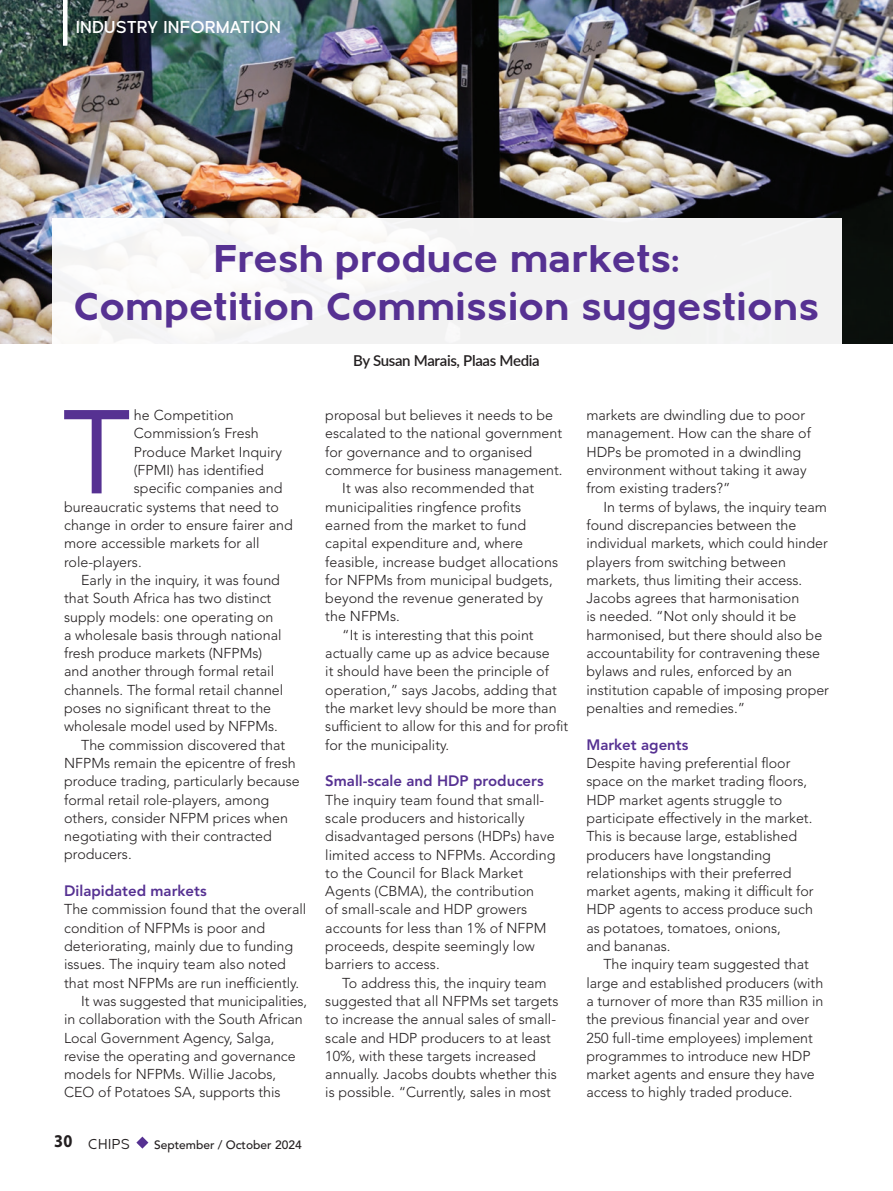
<style>
.page{position:relative;width:893px;height:1191px;background:#fff}
.page>*{position:absolute;margin:0;border:0;box-sizing:border-box;transform-origin:0 0}
.t1{font:117.6px "Avenir LT Std";color:#563192}
.t2{font:700 40.5px/48.6px "Metrisch";color:#563192;text-align:center}
.t3{font:500 18px "Metrisch";letter-spacing:.005em;color:#fff}
.t4{font:800 15px "Avenir LT Std";color:#563192}
.t5{font:600 15px "Lato";letter-spacing:-.02em;color:#231f20}
.t6{font:15px "Metrisch";letter-spacing:.035em;color:#231f20}
.t7{font:300 14.25px/18.3px "Avenir LT Std";color:#231f20}
.t8{font:500 12px "Avenir LT Std";color:#231f20}
.s1{font-family:"Myriad Pro";font-weight:700;font-size:18px}
</style>
<div class="page">
<svg style="left:136px;top:1136px;width:12px;height:12px"></svg>
<img style="left:0;top:0;width:893px;height:343px">
<div style="left:63px;top:0;width:5px;height:46px;background:#fff"></div>
<div style="left:52px;top:218px;width:790px;height:324px;background:linear-gradient(to right,#fdfdfd,#f9f9f9)"></div>
<p class="t3" style="left:76px;top:17px;width:206px">INDUSTRY INFORMATION</p>
<h2 class="t2" style="left:74px;top:235px;width:747px">Fresh produce markets:<br>Competition Commission suggestions</h2>
<p class="t5" style="left:353px;top:350px;width:188px">By Susan Marais, Plaas Media</p>
<h1 class="t1" style="left:63px;top:384px;width:69px">T</h1>
<p class="t7" style="left:134px;top:406px;width:101px">he Competition</p>
<p class="t7" style="left:134px;top:424px;width:126px">Commission’s Fresh</p>
<p class="t7" style="left:134px;top:443px;width:150px">Produce Market Inquiry</p>
<p class="t7" style="left:134px;top:461px;width:131px">(FPMI) has identified</p>
<p class="t7" style="left:134px;top:479px;width:150px">specific companies and</p>
<p class="t7" style="left:64px;top:497px;width:216px">bureaucratic systems that need to</p>
<p class="t7" style="left:64px;top:516px;width:230px">change in order to ensure fairer and</p>
<p class="t7" style="left:64px;top:534px;width:197px">more accessible markets for all</p>
<p class="t7" style="left:64px;top:552px;width:79px">role-players.</p>
<p class="t7" style="left:81px;top:571px;width:200px">Early in the inquiry, it was found</p>
<p class="t7" style="left:64px;top:589px;width:209px">that South Africa has two distinct</p>
<p class="t7" style="left:64px;top:607px;width:211px">supply models: one operating on</p>
<p class="t7" style="left:64px;top:626px;width:219px">a wholesale basis through national</p>
<p class="t7" style="left:64px;top:644px;width:200px">fresh produce markets (NFPMs)</p>
<p class="t7" style="left:64px;top:662px;width:211px">and another through formal retail</p>
<p class="t7" style="left:64px;top:680px;width:221px">channels. The formal retail channel</p>
<p class="t7" style="left:64px;top:699px;width:209px">poses no significant threat to the</p>
<p class="t7" style="left:64px;top:717px;width:215px">wholesale model used by NFPMs.</p>
<p class="t7" style="left:81px;top:735px;width:206px">The commission discovered that</p>
<p class="t7" style="left:64px;top:754px;width:233px">NFPMs remain the epicentre of fresh</p>
<p class="t7" style="left:64px;top:772px;width:237px">produce trading, particularly because</p>
<p class="t7" style="left:64px;top:790px;width:207px">formal retail role-players, among</p>
<p class="t7" style="left:64px;top:809px;width:225px">others, consider NFPM prices when</p>
<p class="t7" style="left:64px;top:827px;width:209px">negotiating with their contracted</p>
<p class="t7" style="left:64px;top:845px;width:69px">producers.</p>
<p class="t4" style="left:64px;top:882px;width:144px">Dilapidated markets</p>
<p class="t7" style="left:64px;top:900px;width:244px">The commission found that the overall</p>
<p class="t7" style="left:64px;top:918px;width:202px">condition of NFPMs is poor and</p>
<p class="t7" style="left:64px;top:937px;width:230px">deteriorating, mainly due to funding</p>
<p class="t7" style="left:64px;top:955px;width:223px">issues. The inquiry team also noted</p>
<p class="t7" style="left:64px;top:973px;width:236px">that most NFPMs are run inefficiently.</p>
<p class="t7" style="left:81px;top:992px;width:228px">It was suggested that municipalities,</p>
<p class="t7" style="left:64px;top:1010px;width:240px">in collaboration with the South African</p>
<p class="t7" style="left:64px;top:1028px;width:212px">Local Government Agency, Salga,</p>
<p class="t7" style="left:64px;top:1046px;width:233px">revise the operating and governance</p>
<p class="t7" style="left:64px;top:1065px;width:214px">models for NFPMs. Willie Jacobs,</p>
<p class="t7" style="left:64px;top:1083px;width:218px">CEO of Potatoes SA, supports this</p>
<p class="t6" style="left:54px;top:1135px;width:77px"><span class="s1">30</span> CHIPS</p>
<p class="t8" style="left:154px;top:1137px;width:149px">September / October 2024</p>
<p class="t7" style="left:325px;top:406px;width:229px">proposal but believes it needs to be</p>
<p class="t7" style="left:325px;top:424px;width:238px">escalated to the national government</p>
<p class="t7" style="left:325px;top:443px;width:209px">for governance and to organised</p>
<p class="t7" style="left:325px;top:461px;width:239px">commerce for business management.</p>
<p class="t7" style="left:342px;top:479px;width:194px">It was also recommended that</p>
<p class="t7" style="left:325px;top:497px;width:197px">municipalities ringfence profits</p>
<p class="t7" style="left:325px;top:516px;width:202px">earned from the market to fund</p>
<p class="t7" style="left:325px;top:534px;width:199px">capital expenditure and, where</p>
<p class="t7" style="left:325px;top:552px;width:234px">feasible, increase budget allocations</p>
<p class="t7" style="left:325px;top:571px;width:229px">for NFPMs from municipal budgets,</p>
<p class="t7" style="left:325px;top:589px;width:219px">beyond the revenue generated by</p>
<p class="t7" style="left:325px;top:607px;width:76px">the NFPMs.</p>
<p class="t7" style="left:342px;top:626px;width:193px">“It is interesting that this point</p>
<p class="t7" style="left:325px;top:644px;width:226px">actually came up as advice because</p>
<p class="t7" style="left:325px;top:662px;width:225px">it should have been the principle of</p>
<p class="t7" style="left:325px;top:680px;width:233px">operation,” says Jacobs, adding that</p>
<p class="t7" style="left:325px;top:699px;width:233px">the market levy should be more than</p>
<p class="t7" style="left:325px;top:717px;width:244px">sufficient to allow for this and for profit</p>
<p class="t7" style="left:325px;top:735px;width:125px">for the municipality.</p>
<p class="t4" style="left:325px;top:772px;width:220px">Small-scale and HDP producers</p>
<p class="t7" style="left:325px;top:790px;width:232px">The inquiry team found that small&shy;scale producers and historically disadvantaged persons (HDPs) have limited access to NFPMs. According to the Council for Black Market<br>Agents (CBMA), the contribution<br>of small-scale and HDP growers accounts for less than 1% of NFPM proceeds, despite seemingly low barriers to access.</p>
<p class="t7" style="left:325px;top:973px;width:235px;text-indent:17px">To address this, the inquiry team suggested that all NFPMs set targets to increase the annual sales of small&shy;scale and HDP producers to at least 10%, with these targets increased annually. Jacobs doubts whether this is possible. “Currently, sales in most</p>
<p class="t7" style="left:586px;top:406px;width:226px">markets are dwindling due to poor management. How can the share of<br>HDPs be promoted in a dwindling environment without taking it away from existing traders?”</p>
<p class="t7" style="left:586px;top:497px;width:244px;text-indent:17px">In terms of bylaws, the inquiry team found discrepancies between the individual markets, which could hinder players from switching between markets, thus limiting their access.<br>Jacobs agrees that harmonisation<br>is needed. “Not only should it be harmonised, but there should also be accountability for contravening these bylaws and rules, enforced by an institution capable of imposing proper penalties and remedies.”</p>
<p class="t4" style="left:586px;top:735px;width:103px">Market agents</p>
<p class="t7" style="left:586px;top:754px;width:229px">Despite having preferential floor space on the market trading floors,<br>HDP market agents struggle to participate effectively in the market.<br>This is because large, established producers have longstanding relationships with their preferred market agents, making it difficult for<br>HDP agents to access produce such as potatoes, tomatoes, onions,<br>and bananas.</p>
<p class="t7" style="left:586px;top:955px;width:238px;text-indent:17px">The inquiry team suggested that large and established producers (with a turnover of more than R35 million in the previous financial year and over 250 full-time employees) implement programmes to introduce new HDP market agents and ensure they have access to highly traded produce.</p>
</div>
